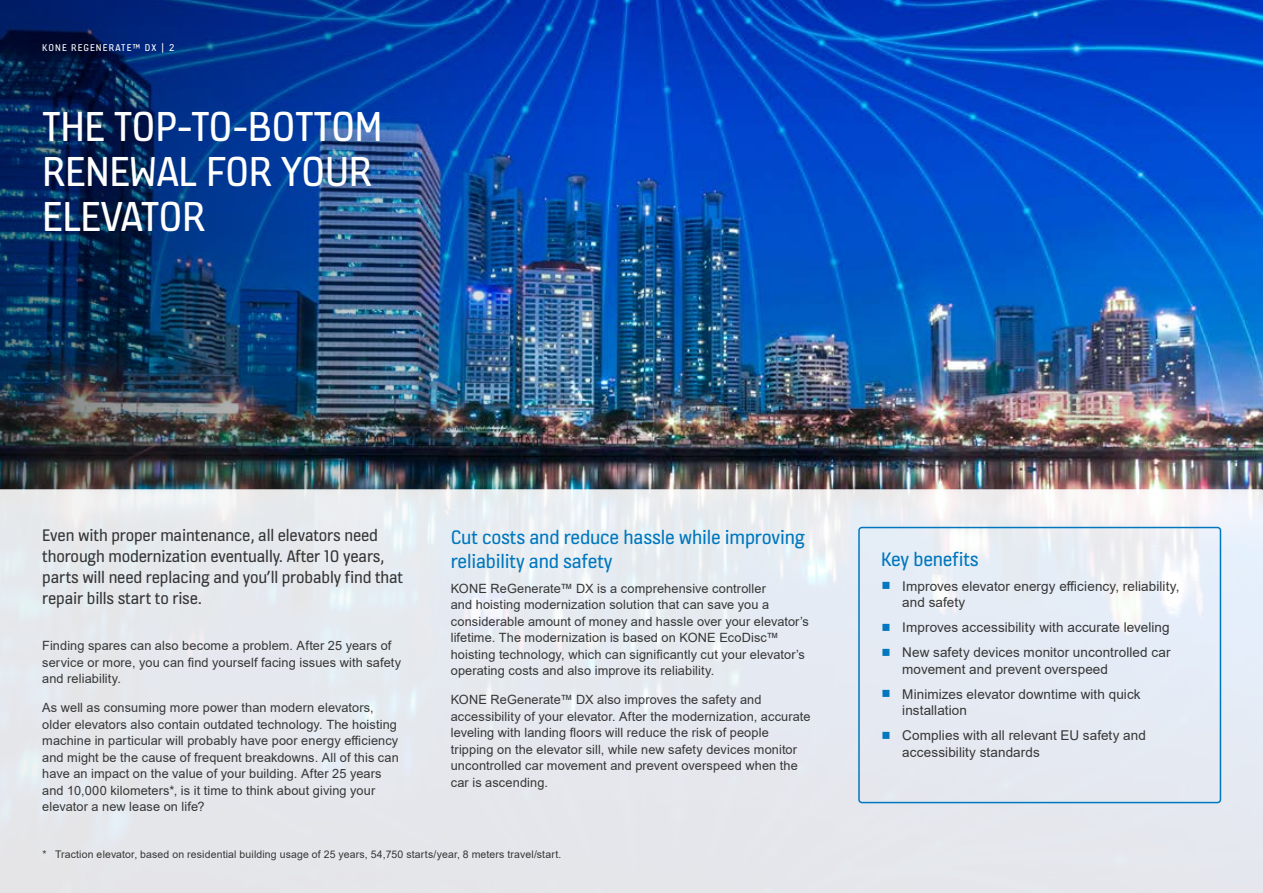
<style>
.page{position:relative;width:1263px;height:893px;background:#fff}
.page>*{position:absolute;margin:0;border:0;box-sizing:border-box;transform-origin:0 0}
.t1{font:45px/45px "KONE Information v 13";letter-spacing:-.01em;color:#fff}
.t2{font:21px/24px "KONE Information v 13";letter-spacing:-.01em;color:#0077be}
.t3{font:18px/21px "KONE Information v 13";letter-spacing:-.01em;color:#363636}
.t4{font:13.5px/16.5px "Arial";letter-spacing:.005em;color:#363636}
.t5{font:12.75px/16.5px "Arial";letter-spacing:.01em;color:#363636}
.t6{font:10.5px "Arial";letter-spacing:.015em;color:#363636}
.t7{font:10.5px "KONE Information v 13";letter-spacing:.1em;color:#fff}
.s1{color:#0077be}
</style>
<div class="page">
<img style="left:610px;top:0;width:652px;height:489px">
<img style="left:0;top:0;width:610px;height:489px">
<svg style="left:0;top:489px;width:1263px;height:404px;background:#e6e9ef"></svg>
<div style="left:858px;top:527px;width:363px;height:276px;border:2px solid #0077be;border-radius:3px"></div>
<p class="t7" style="left:42px;top:40px;width:133px">KONE REGENERATE™ DX | 2</p>
<h1 class="t1" style="left:42px;top:102px;width:342px">THE TOP-TO-BOTTOM<br>RENEWAL FOR YOUR<br>ELEVATOR</h1>
<h3 class="t3" style="left:42px;top:524px;width:362px">Even with proper maintenance, all elevators need thorough modernization eventually. After 10 years, parts will need replacing and you’ll probably find that repair bills start to rise.</h3>
<p class="t5" style="left:42px;top:637px;width:360px">Finding spares can also become a problem. After 25 years of service or more, you can find yourself facing issues with safety and reliability.</p>
<p class="t5" style="left:42px;top:699px;width:358px">As well as consuming more power than modern elevators, older elevators also contain outdated technology. The hoisting machine in particular will probably have poor energy efficiency and might be the cause of frequent breakdowns. All of this can have an impact on the value of your building. After 25 years and 10,000 kilometers*, is it time to think about giving your elevator a new lease on life?</p>
<h2 class="t2" style="left:451px;top:524px;width:356px">Cut costs and reduce hassle while improving reliability and safety</h2>
<p class="t5" style="left:451px;top:580px;width:360px">KONE ReGenerate™ DX is a comprehensive controller<br>and hoisting modernization solution that can save you a considerable amount of money and hassle over your elevator’s lifetime. The modernization is based on KONE EcoDisc™ hoisting technology, which can significantly cut your elevator’s operating costs and also improve its reliability.</p>
<p class="t5" style="left:451px;top:691px;width:361px">KONE ReGenerate™ DX also improves the safety and accessibility of your elevator. After the modernization, accurate leveling with landing floors will reduce the risk of people tripping on the elevator sill, while new safety devices monitor uncontrolled car movement and prevent overspeed when the car is ascending.</p>
<p class="t6" style="left:43px;top:847px;width:520px">* Traction elevator, based on residential building usage of 25 years, 54,750 starts/year, 8 meters travel/start.</p>
<h2 class="t2" style="left:881px;top:546px;width:99px">Key benefits</h2>
<p class="t4" style="left:902px;top:577px;width:279px;text-indent:-21px"><span class="s1">○</span> Improves elevator energy efficiency, reliability, and safety</p>
<p class="t4" style="left:881px;top:619px;width:290px"><span class="s1">○</span> Improves accessibility with accurate leveling</p>
<p class="t4" style="left:902px;top:644px;width:270px;text-indent:-21px"><span class="s1">○</span> New safety devices monitor uncontrolled car movement and prevent overspeed</p>
<p class="t4" style="left:902px;top:685px;width:240px;text-indent:-21px"><span class="s1">○</span> Minimizes elevator downtime with quick installation</p>
<p class="t4" style="left:902px;top:727px;width:245px;text-indent:-21px"><span class="s1">○</span> Complies with all relevant EU safety and accessibility standards</p>
</div>
